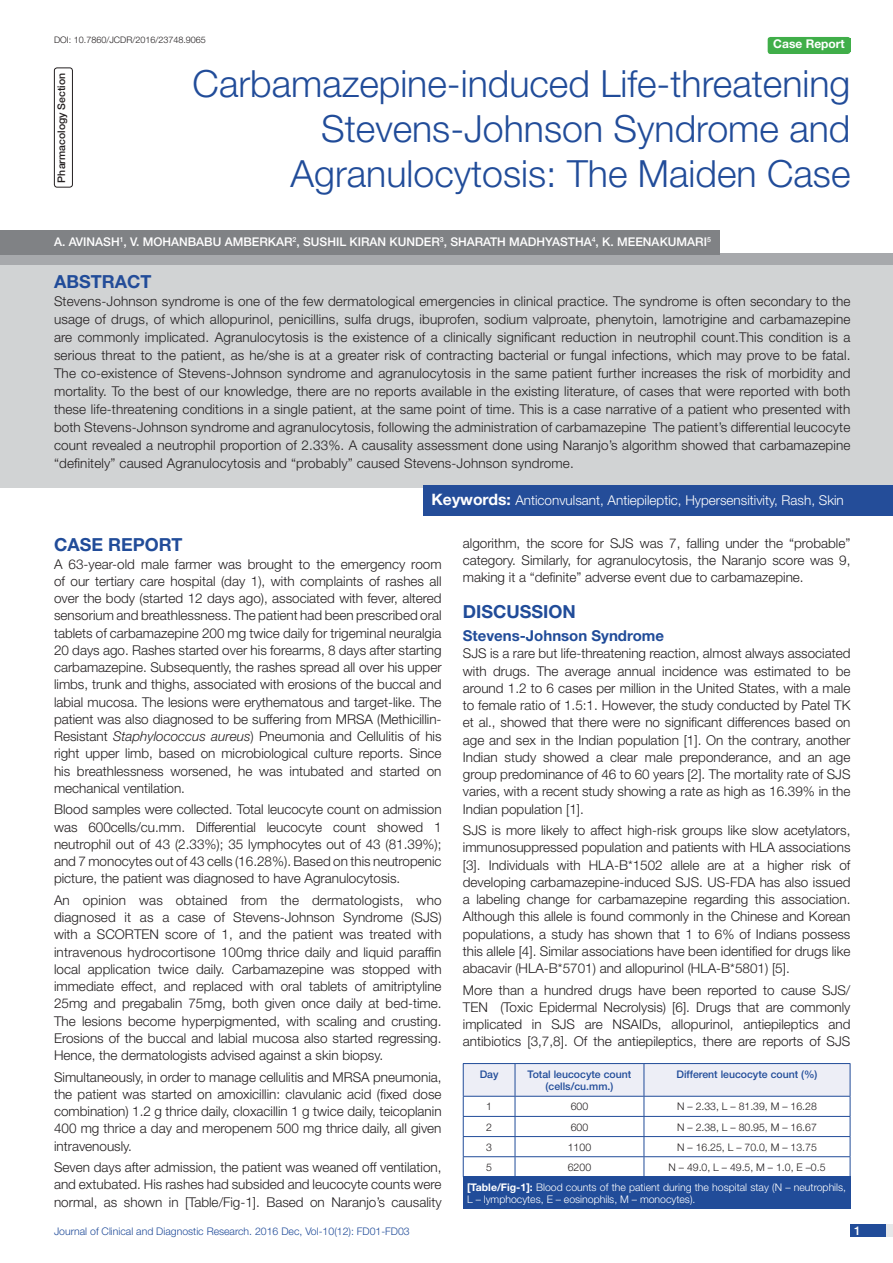
<style>
.page{position:relative;width:893px;height:1263px;background:#fff}
.page>*{position:absolute;margin:0;border:0;box-sizing:border-box;transform-origin:0 0}
.t1{font:300 37.5px/45px "Helvetica Neue";color:#214c99;text-align:right}
.Heading{font:700 18px "Helvetica Neue";color:#214c99}
.Abstract_head{font:700 18px "Helvetica Neue";color:#214c99}
.Level_2{font:700 15px "Helvetica Neue";color:#214c99}
.Body_text{font:300 13.5px/17.2px "Helvetica Neue";color:#231f20;text-align:justify}
.Abstract_Text{font:300 13.5px/18px "Helvetica Neue";letter-spacing:.01em;color:#231f20;text-align:justify}
.t2{font:300 13.5px "Helvetica Neue";color:#fff}
.Author{font:500 12px "Helvetica Neue";color:#fff}
.t3{font:700 12px "Helvetica Neue";color:#fff}
.Table_text{font:300 10.5px/12.6px "Helvetica Neue";color:#fff}
.Table_text-2{font:300 10.5px "Helvetica Neue";color:#231f20}
.t4{font:300 10.5px "Helvetica Neue";color:#214c99}
.Table_text-3{font:500 10.5px/12.6px "Helvetica Neue";color:#214c99;text-align:center}
.t5{font:500 10.5px "Helvetica Neue";color:#231f20}
.DOI{font:300 9px "Helvetica Neue";color:#231f20}
.s1{color:#244d99}
.s2{font-weight:700;font-size:15.75px}
.s3{font-style:italic}
.s4{font-weight:700}
</style>
<div class="page">
<div style="left:850px;top:1224px;width:43px;height:13px;background:#e6e7e9"></div>
<div style="left:850px;top:1224px;width:35px;height:13px;background:#214c99"></div>
<div style="left:768px;top:37px;width:82px;height:17px;background:#40ae49;border-radius:3px"></div>
<div style="left:767px;top:39px;width:83px;height:13px;background:#40ae49"></div>
<div style="left:0;top:254px;width:893px;height:12px;background:#a7a9ac"></div>
<div style="left:0;top:265px;width:893px;height:223px;background:#d1d3d4"></div>
<div style="left:423px;top:485px;width:470px;height:31px;background:#244d99"></div>
<div style="left:0;top:230px;width:719px;height:25px;background:#808285"></div>
<div style="left:54px;top:68px;width:19px;height:120px;border:1px solid #231f20;border-radius:3px"></div>
<svg style="left:463px;top:1063px;width:388px;height:113px"></svg>
<div style="left:463px;top:1176px;width:387px;height:33px;background:#214c99"></div>
<p class="DOI" style="left:54px;top:35px;width:153px">DOI: 10.7860/JCDR/2016/23748.9065</p>
<p class="t3" style="left:773px;top:37px;width:73px">Case Report</p>
<p class="t5" style="left:55px;top:182px;width:111px;rotate:-90deg">PHARMACOLOGY SECTION</p>
<p class="t1" style="left:193px;top:60px;width:659px">Carbamazepine-induced Life-threatening<br>Stevens-Johnson Syndrome and<br>Agranulocytosis: The Maiden Case</p>
<p class="Author" style="left:54px;top:235px;width:658px">A. AVINASH<sup>1</sup>, V. MOHANBABU AMB ERKAR<sup>2</sup>, SUSHIL KIRAN KUNDER<sup>3</sup>, SHARATH MADHYASTHA<sup>4</sup>, K. MEENAKUMARI<sup>5</sup></p>
<p class="Abstract_head" style="left:54px;top:270px;width:99px">ABST<span class="s1">RAC</span>T</p>
<p class="Abstract_Text" style="left:54px;top:292px;width:798px">Stevens-Johnson syndrome is one of the few dermatological emergencies in clinical practice. The syndrome is often secondary to the usage of drugs, of which allopurinol, penicillins, sulfa drugs, ibuprofen, sodium valproate, phenytoin, lamotrigine and carbamazepine are commonly implicated. Agranulocytosis is the existence of a clinically significant reduction in neutrophil count.This condition is a serious threat to the patient, as he/she is at a greater risk of contracting bacterial or fungal infections, which may prove to be fatal.<br>The co-existence of Stevens-Johnson syndrome and agranulocytosis in the same patient further increases the risk of morbidity and mortality. To the best of our knowledge, there are no reports available in the existing literature, of cases that were reported with both these life-threatening conditions in a single patient, at the same point of time. This is a case narrative of a patient who presented with both Stevens-Johnson syndrome and agranulocytosis, following the administration of carbamazepine The patient’s differential leucocyte count revealed a neutrophil proportion of 2.33%. A causality assessment done using Naranjo’s algorithm showed that carbamazepine “definitely” caused Agranulocytosis and “probably” caused Stevens-Johnson syndrome.</p>
<p class="t2" style="left:432px;top:492px;width:414px"><span class="s2">Keywords:</span> Anticonvulsant, Antiepileptic, Hypersensitivity, Rash, Skin</p>
<p class="Heading" style="left:54px;top:534px;width:130px">CASE REPORT</p>
<p class="Body_text" style="left:54px;top:555px;width:389px">A 63-year-old male farmer was brought to the emergency room of our tertiary care hospital (day 1), with complaints of rashes all over the body (started 12 days ago), associated with fever, altered sensorium and breathlessness. The patient had been prescribed oral tablets of carbamazepine 200 mg twice daily for trigeminal neuralgia 20 days ago. Rashes started over his forearms, 8 days after starting carbamazepine. Subsequently, the rashes spread all over his upper limbs, trunk and thighs, associated with erosions of the buccal and labial mucosa. The lesions were erythematous and target-like. The patient was also diagnosed to be suffering from MRSA (Methicillin-Resistant <span class="s3">Staphylococcus aureus</span>) Pneumonia and Cellulitis of his right upper limb, based on microbiological culture reports. Since his breathlessness worsened, he was intubated and started on mechanical ventilation.</p>
<p class="Body_text" style="left:54px;top:800px;width:389px">Blood samples were collected. Total leucocyte count on admission was 600cells/cu.mm. Differential leucocyte count showed 1 neutrophil out of 43 (2.33%); 35 lymphocytes out of 43 (81.39%); and 7 monocytes out of 43 cells (16.28%). Based on this neutropenic picture, the patient was diagnosed to have Agranulocytosis.</p>
<p class="Body_text" style="left:54px;top:891px;width:389px">An opinion was obtained from the dermatologists, who diagnosed it as a case of Stevens-Johnson Syndrome (SJS) with a SCORTEN score of 1, and the patient was treated with intravenous hydrocortisone 100mg thrice daily and liquid paraffin local application twice daily. Carbamazepine was stopped with immediate effect, and replaced with oral tablets of amitriptyline 25mg and pregabalin 75mg, both given once daily at bed-time.<br>The lesions become hyperpigmented, with scaling and crusting.<br>Erosions of the buccal and labial mucosa also started regressing.<br>Hence, the dermatologists advised against a skin biopsy.</p>
<p class="Body_text" style="left:54px;top:1068px;width:389px">Simultaneously, in order to manage cellulitis and MRSA pneumonia, the patient was started on amoxicillin: clavulanic acid (fixed dose combination) 1.2 g thrice daily, cloxacillin 1 g twice daily, teicoplanin 400 mg thrice a day and meropenem 500 mg thrice daily, all given intravenously.</p>
<p class="Body_text" style="left:54px;top:1158px;width:389px">Seven days after admission, the patient was weaned off ventilation, and extubated. His rashes had subsided and leucocyte counts were normal, as shown in [Table/Fig-1]. Based on Naranjo’s causality</p>
<p class="Body_text" style="left:463px;top:534px;width:389px">algorithm, the score for SJS was 7, falling under the “probable” category. Similarly, for agranulocytosis, the Naranjo score was 9, making it a “definite” adverse event due to carbamazepine.</p>
<p class="Heading" style="left:463px;top:600px;width:115px">DISCUSSION</p>
<p class="Level_2" style="left:463px;top:626px;width:203px">Stevens-Johnson Syndrome</p>
<p class="Body_text" style="left:463px;top:645px;width:389px">SJS is a rare but life-threatening reaction, almost always associated with drugs. The average annual incidence was estimated to be around 1.2 to 6 cases per million in the United States, with a male to female ratio of 1.5:1. However, the study conducted by Patel TK et al., showed that there were no significant differences based on age and sex in the Indian population [1]. On the contrary, another Indian study showed a clear male preponderance, and an age group predominance of 46 to 60 years [2]. The mortality rate of SJS varies, with a recent study showing a rate as high as 16.39% in the Indian population [1].</p>
<p class="Body_text" style="left:463px;top:821px;width:389px">SJS is more likely to affect high-risk groups like slow acetylators, immunosuppressed population and patients with HLA associations [3]. Individuals with HLA-B*1502 allele are at a higher risk of developing carbamazepine-induced SJS. US-FDA has also issued a labeling change for carbamazepine regarding this association.<br>Although this allele is found commonly in the Chinese and Korean populations, a study has shown that 1 to 6% of Indians possess this allele [4]. Similar associations have been identified for drugs like abacavir (HLA-B*5701) and allopurinol (HLA-B*5801) [5].</p>
<p class="Body_text" style="left:463px;top:981px;width:389px">More than a hundred drugs have been reported to cause SJS/ TEN (Toxic Epidermal Necrolysis) [6]. Drugs that are commonly implicated in SJS are NSAIDs, allopurinol, antiepileptics and antibiotics [3,7,8]. Of the antiepileptics, there are reports of SJS</p>
<p class="Table_text-3" style="left:480px;top:1067px;width:20px">DAY</p>
<p class="Table_text-3" style="left:528px;top:1067px;width:105px">TOTAL LEUCOCYTE COUNT (CELLS/CU.MM.)</p>
<p class="Table_text-3" style="left:676px;top:1067px;width:143px">DIFFERENT LEUCOCYTE COUNT (%)</p>
<p class="Table_text-2" style="left:486px;top:1100px;width:7px">1</p>
<p class="Table_text-2" style="left:571px;top:1100px;width:19px">600</p>
<p class="Table_text-2" style="left:677px;top:1100px;width:141px">N – 2.33, L – 81.39, M – 16.28</p>
<p class="Table_text-2" style="left:486px;top:1120px;width:7px">2</p>
<p class="Table_text-2" style="left:571px;top:1120px;width:19px">600</p>
<p class="Table_text-2" style="left:677px;top:1120px;width:141px">N – 2.38, L – 80.95, M – 16.67</p>
<p class="Table_text-2" style="left:486px;top:1140px;width:7px">3</p>
<p class="Table_text-2" style="left:568px;top:1140px;width:25px">1100</p>
<p class="Table_text-2" style="left:677px;top:1140px;width:141px">N – 16.25, L – 70.0, M – 13.75</p>
<p class="Table_text-2" style="left:486px;top:1161px;width:7px">5</p>
<p class="Table_text-2" style="left:568px;top:1161px;width:25px">6200</p>
<p class="Table_text-2" style="left:668px;top:1161px;width:159px">N – 49.0, L – 49.5, M – 1.0, E –0.5</p>
<p class="Table_text" style="left:467px;top:1180px;width:381px"><span class="s4">[Table/Fig-1]:</span> Blood counts of the patient during the hospital stay (N – neutrophils,<br>L – lymphocytes, E – eosinophils, M – monocytes).</p>
<p class="t4" style="left:54px;top:1225px;width:357px">Journal of Clinical and Diagnostic Research. 2016 Dec, Vol-10(12): FD01-FD03</p>
<p class="Author" style="left:854px;top:1223px;width:8px">1</p>
</div>
